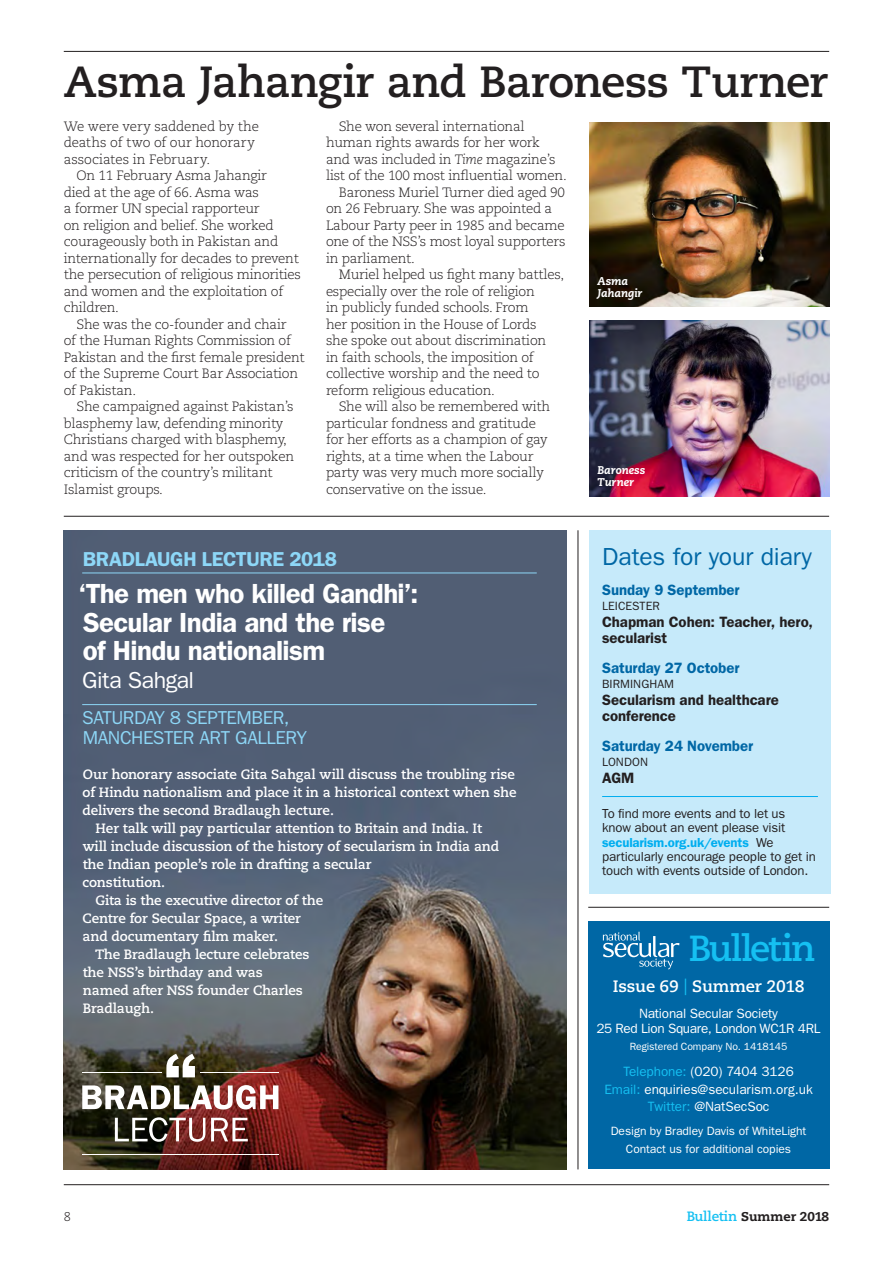
<style>
.page{position:relative;width:893px;height:1263px;background:#fff}
.page>*{position:absolute;margin:0;border:0;box-sizing:border-box;transform-origin:0 0}
.Body_Text_No_Indent{font:700 43.5px "Caecilia";letter-spacing:-.02em;color:#231f20}
.t1{font:700 36.3px "Caecilia";letter-spacing:-.05em;color:#15c0f2}
.Body_Text_No_Indent-2{font:600 27.75px/28.5px "Franklin Gothic";letter-spacing:-.025em;color:#fff}
.Body_Text_No_Indent-3{font:24.75px "Franklin Gothic";letter-spacing:-.005em;color:#0067a5}
.Body_Text_No_Indent-4{font:23.25px "Franklin Gothic";letter-spacing:-.02em;color:#fff}
.Body_Text_No_Indent-5{font:600 20.25px "Franklin Gothic";letter-spacing:-.02em;color:#8dd7f7}
.Body_Text_No_Indent-6{font:18.75px/19.5px "Franklin Gothic";letter-spacing:-.025em;color:#8dd7f7}
.t2{font:700 16.5px "Caecilia";letter-spacing:-.005em;color:#fff}
.Body_Text_No_Indent-7{font:600 15px/16.5px "Franklin Gothic";letter-spacing:-.005em;color:#231f20}
.Dates{font:600 15px "Franklin Gothic";letter-spacing:-.005em;color:#0067a5}
.Body_Text_Indented{font:300 13.5px/16.5px "Caecilia";letter-spacing:-.02em;color:#231f20}
.Body_Text_Indented-2{font:700 13.5px/18px "Caecilia";letter-spacing:-.01em;color:#fff}
.Body_Text_No_Indent-8{font:700 13.5px/18px "Caecilia";letter-spacing:-.01em;color:#fff;text-align:justify}
.t3{font:13.5px "Franklin Gothic";letter-spacing:-.005em;color:#fff}
.Body_Text_No_Indent-9{font:300 13.5px/16.5px "Caecilia";letter-spacing:-.01em;color:#231f20}
.Body_Text_No_Indent-10{font:13.2px/14.2px "Franklin Gothic";letter-spacing:-.01em;color:#231f20}
.t4{font:800 12.75px "Caecilia";color:#231f20}
.t5{font:300 12.75px "Caecilia";color:#231f20}
.t6{font:12px "Franklin Gothic";letter-spacing:-.005em;color:#fff}
.Body_Text_No_Indent-11{font:12px "Franklin Gothic";letter-spacing:.005em;color:#231f20}
.Caption_White{font:italic 800 11.25px/12px "Caecilia";letter-spacing:-.005em;color:#fff}
.t7{font:10.5px "Franklin Gothic";letter-spacing:-.01em;color:#fff}
.s1{font-style:italic}
.s2{font-weight:600;color:#00aeef}
.s3{font-weight:400;color:#15c0f2}
.s4{color:#15c0f2}
.s5{font-weight:700;font-size:13.5px;color:#15c0f2}
</style>
<div class="page">
<hr style="left:64px;top:1184px;width:765px;height:1px;background:#231f20">
<img style="left:63px;top:530px;width:504px;height:639px">
<hr style="left:64px;top:51px;width:765px;height:1px;background:#231f20">
<hr style="left:82px;top:573px;width:455px;height:1px;background:#8dd7f7">
<hr style="left:82px;top:704px;width:455px;height:1px;background:#8dd7f7">
<div style="left:588px;top:921px;width:241px;height:248px;background:#0067a5"></div>
<svg style="left:603px;top:932px;width:76px;height:37px"></svg>
<hr style="left:64px;top:516px;width:765px;height:1px;background:#231f20">
<hr style="left:578px;top:530px;width:1px;height:639px;background:#231f20">
<hr style="left:588px;top:907px;width:241px;height:1px;background:#231f20">
<div style="left:589px;top:530px;width:242px;height:364px;background:#c6eafa"></div>
<hr style="left:602px;top:796px;width:216px;height:1px;background:#00aeef">
<img style="left:590px;top:122px;width:239px;height:184px">
<img style="left:590px;top:320px;width:239px;height:176px">
<svg style="left:82px;top:1085px;width:196px;height:24px"></svg>
<svg style="left:115px;top:1117px;width:90px;height:25px"></svg>
<svg style="left:211px;top:1118px;width:37px;height:23px"></svg>
<svg style="left:166px;top:1054px;width:29px;height:23px"></svg>
<hr style="left:82px;top:1154px;width:197px;height:1px;background:#fff">
<hr style="left:200px;top:1072px;width:79px;height:1px;background:#fff">
<hr style="left:82px;top:1072px;width:80px;height:1px;background:#fff">
<p class="Body_Text_No_Indent" style="left:64px;top:57px;width:766px">Asma Jahangir and Baroness Turner</p>
<p class="Body_Text_No_Indent-9" style="left:64px;top:118px;width:197px">We were very saddened by the deaths of two of our honorary associates in February.</p>
<p class="Body_Text_Indented" style="left:64px;top:168px;width:239px;text-indent:13px">On 11 February Asma Jahangir<br>died at the age of 66. Asma was<br>a former UN special rapporteur<br>on religion and belief. She worked courageously both in Pakistan and internationally for decades to prevent the persecution of religious minorities and women and the exploitation of children.</p>
<p class="Body_Text_Indented" style="left:64px;top:316px;width:242px;text-indent:13px">She was the co-founder and chair<br>of the Human Rights Commission of<br>Pakistan and the first female president of the Supreme Court Bar Association of Pakistan.</p>
<p class="Body_Text_Indented" style="left:64px;top:399px;width:232px;text-indent:13px">She campaigned against Pakistan’s blasphemy law, defending minority<br>Christians charged with blasphemy, and was respected for her outspoken criticism of the country’s militant<br>Islamist groups.</p>
<p class="Body_Text_Indented" style="left:326px;top:118px;width:242px;text-indent:13px">She won several international human rights awards for her work and was included in <span class="s1">Time</span> magazine’s list of the 100 most influential women.</p>
<p class="Body_Text_Indented" style="left:326px;top:184px;width:241px;text-indent:13px">Baroness Muriel Turner died aged 90 on 26 February. She was appointed a<br>Labour Party peer in 1985 and became one of the NSS’s most loyal supporters in parliament.</p>
<p class="Body_Text_Indented" style="left:326px;top:267px;width:240px;text-indent:13px">Muriel helped us fight many battles, especially over the role of religion<br>in publicly funded schools. From<br>her position in the House of Lords<br>she spoke out about discrimination<br>in faith schools, the imposition of collective worship and the need to reform religious education.</p>
<p class="Body_Text_Indented" style="left:326px;top:399px;width:226px;text-indent:13px">She will also be remembered with particular fondness and gratitude for her efforts as a champion of gay rights, at a time when the Labour party was very much more socially conservative on the issue.</p>
<p class="Caption_White" style="left:597px;top:275px;width:47px">Asma<br>Jahangir</p>
<p class="Caption_White" style="left:597px;top:465px;width:50px">Baroness<br>Turner</p>
<p class="Body_Text_No_Indent-5" style="left:83px;top:547px;width:256px">BRADLAUGH LECTURE 2018</p>
<p class="Body_Text_No_Indent-2" style="left:78px;top:579px;width:342px">‘The men who killed Gandhi’:<br>Secular India and the rise<br>of Hindu nationalism</p>
<p class="Body_Text_No_Indent-4" style="left:82px;top:666px;width:113px">Gita Sahgal</p>
<p class="Body_Text_No_Indent-6" style="left:82px;top:708px;width:226px">SATURDAY 8 SEPTEMBER,<br>MANCHESTER ART GALLERY</p>
<p class="Body_Text_No_Indent-8" style="left:82px;top:765px;width:436px">Our honorary associate Gita Sahgal will discuss the troubling rise of Hindu nationalism and place it in a historical context when she delivers the second Bradlaugh lecture.</p>
<p class="Body_Text_Indented-2" style="left:82px;top:819px;width:418px;text-indent:13px">Her talk will pay particular attention to Britain and India. It will include discussion of the history of secularism in India and the Indian people’s role in drafting a secular<br>constitution.</p>
<p class="Body_Text_Indented-2" style="left:83px;top:891px;width:242px;text-indent:13px">Gita is the executive director of the<br>Centre for Secular Space, a writer and documentary film maker.</p>
<p class="Body_Text_Indented-2" style="left:83px;top:945px;width:228px;text-indent:12px">The Bradlaugh lecture celebrates the NSS’s birthday and was named after NSS founder Charles<br>Bradlaugh.</p>
<p class="Body_Text_No_Indent-3" style="left:602px;top:543px;width:211px">Dates for your diary</p>
<p class="Dates" style="left:602px;top:581px;width:139px">Sunday 9 September</p>
<p class="Body_Text_No_Indent-11" style="left:602px;top:599px;width:59px">LEICESTER</p>
<p class="Body_Text_No_Indent-7" style="left:602px;top:613px;width:212px">Chapman Cohen: Teacher, hero, secularist</p>
<p class="Dates" style="left:602px;top:659px;width:139px">Saturday 27 October</p>
<p class="Body_Text_No_Indent-11" style="left:602px;top:677px;width:73px">BIRMINGHAM</p>
<p class="Body_Text_No_Indent-7" style="left:602px;top:691px;width:178px">Secularism and healthcare conference</p>
<p class="Dates" style="left:602px;top:736px;width:153px">Saturday 24 November</p>
<p class="Body_Text_No_Indent-11" style="left:602px;top:755px;width:47px">LONDON</p>
<p class="Body_Text_No_Indent-7" style="left:602px;top:769px;width:34px">AGM</p>
<p class="Body_Text_No_Indent-10" style="left:602px;top:806px;width:215px">To find more events and to let us know about an event please visit <span class="s2">secularism.org.uk/events</span> We particularly encourage people to get in touch with events outside of London.</p>
<p class="t1" style="left:689px;top:927px;width:128px">Bulletin</p>
<p class="t2" style="left:613px;top:977px;width:193px">Issue 69 <span class="s3">|</span> Summer 2018</p>
<p class="t3" style="left:639px;top:1006px;width:140px">National Secular Society</p>
<p class="t3" style="left:596px;top:1021px;width:226px">25 Red Lion Square, London WC1R 4RL</p>
<p class="t7" style="left:630px;top:1040px;width:159px">Registered Company No. 1418145</p>
<p class="t3" style="left:623px;top:1063px;width:172px"><span class="s4">Telephone:</span> (020) 7404 3126</p>
<p class="t3" style="left:604px;top:1081px;width:210px"><span class="s4">Email:</span> enquiries@secularism.org.uk</p>
<p class="t3" style="left:648px;top:1099px;width:123px"><span class="s4">Twitter:</span> @NatSecSoc</p>
<p class="t6" style="left:611px;top:1124px;width:197px">Design by Bradley Davis of WhiteLight</p>
<p class="t6" style="left:626px;top:1142px;width:167px">Contact us for additional copies</p>
<p class="t5" style="left:64px;top:1209px;width:9px">8</p>
<p class="t4" style="left:687px;top:1208px;width:144px"><span class="s5">Bulletin</span> Summer 2018</p>
</div>
